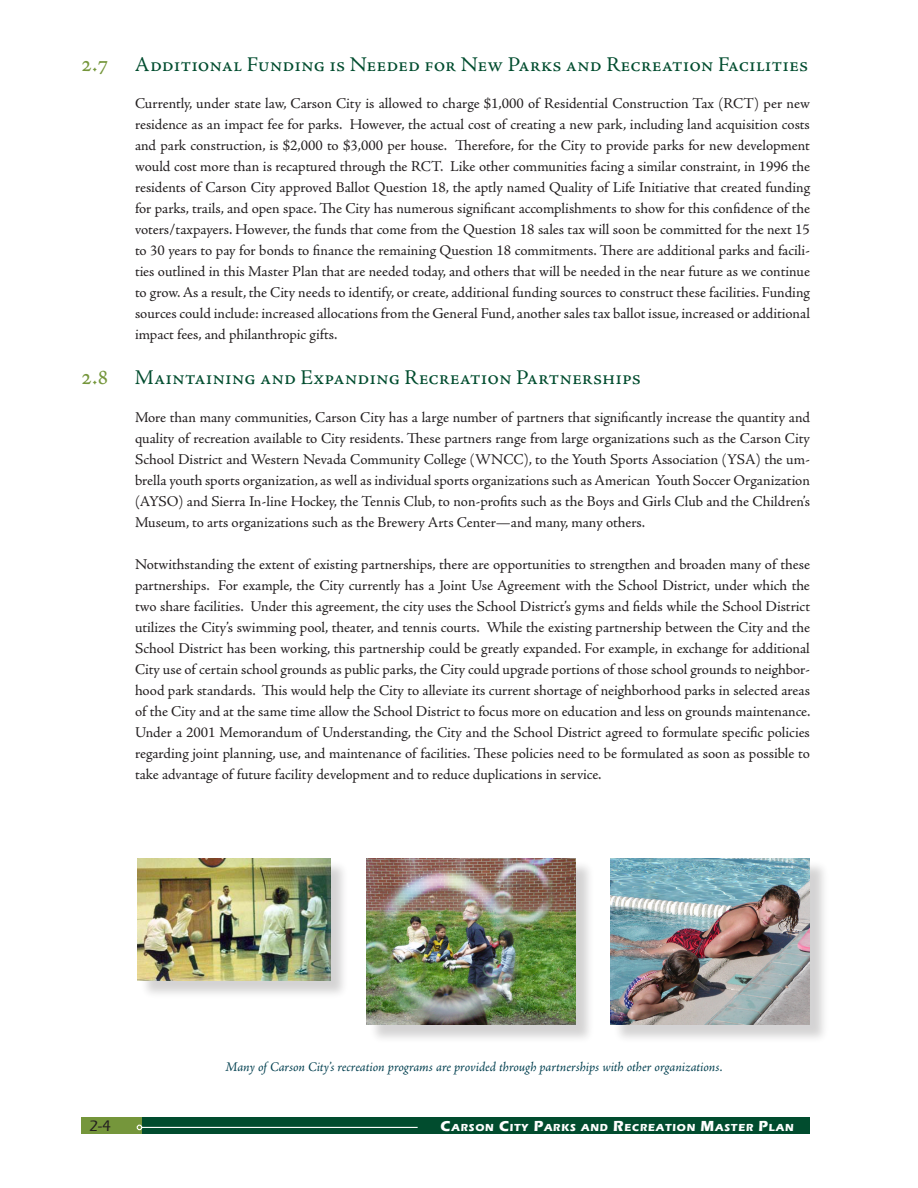
<style>
.page{position:relative;width:918px;height:1188px;background:#fff}
.page>*{position:absolute;margin:0;border:0;box-sizing:border-box;transform-origin:0 0}
.t1{font:21px "Adobe Jenson Pro";color:#014c2e}
.t2{font:500 15.75px "Eras ITC";color:#231f20}
.t3{font:15px/21px "Adobe Jenson Pro";color:#231f20;text-align:justify}
.t4{font:italic 13.5px "Adobe Jenson Pro";letter-spacing:-.005em;color:#003f4f}
.t5{font:700 10.5px "Eras ITC";letter-spacing:.07em;color:#fff}
.s1{font-size:24px;color:#75963b}
.s2{font-size:15px}
</style>
<div class="page">
<div style="left:81px;top:1118px;width:65px;height:16px;background:#75963b"></div>
<div style="left:142px;top:1118px;width:668px;height:16px;background:#014c2e"></div>
<hr style="left:142px;top:1127px;width:276px;height:1px;background:#fff">
<svg style="left:137px;top:1125px;width:5px;height:5px"></svg>
<div style="left:139px;top:860px;width:212px;height:140px;background:#231f20;opacity:.2"></div>
<img style="left:138px;top:858px;width:192px;height:122px">
<div style="left:368px;top:860px;width:227px;height:185px;background:#231f20;opacity:.2"></div>
<img style="left:367px;top:858px;width:208px;height:167px">
<div style="left:612px;top:860px;width:218px;height:185px;background:#231f20;opacity:.2"></div>
<img style="left:610px;top:858px;width:200px;height:167px">
<h1 class="t1" style="left:81px;top:53px;width:729px"><span class="s1">2.7</span> Additional Funding is Needed for New Parks and Recreation Facilities</h1>
<p class="t3" style="left:135px;top:94px;width:677px">Currently, under state law, Carson City is allowed to charge $1,000 of Residential Construction Tax (RCT) per new residence as an impact fee for parks. However, the actual cost of creating a new park, including land acquisition costs and park construction, is $2,000 to $3,000 per house. Therefore, for the City to provide parks for new development would cost more than is recaptured through the RCT. Like other communities facing a similar constraint, in 1996 the residents of Carson City approved Ballot Question 18, the aptly named Quality of Life Initiative that created funding for parks, trails, and open space. The City has numerous significant accomplishments to show for this confidence of the voters/taxpayers. However, the funds that come from the Question 18 sales tax will soon be committed for the next 15 to 30 years to pay for bonds to finance the remaining Question 18 commitments. There are additional parks and facili&shy;ties outlined in this Master Plan that are needed today, and others that will be needed in the near future as we continue to grow. As a result, the City needs to identify, or create, additional funding sources to construct these facilities. Funding sources could include: increased allocations from the General Fund, another sales tax ballot issue, increased or additional impact fees, and philanthropic gifts.</p>
<h1 class="t1" style="left:81px;top:366px;width:562px"><span class="s1">2.8</span> Maintaining and Expanding Recreation Partnerships</h1>
<p class="t3" style="left:135px;top:407px;width:677px">More than many communities, Carson City has a large number of partners that significantly increase the quantity and quality of recreation available to City residents. These partners range from large organizations such as the Carson City School District and Western Nevada Community College (WNCC), to the Youth Sports Association (YSA) the um&shy;brella youth sports organization, as well as individual sports organizations such as American Youth Soccer Organization (AYSO) and Sierra In-line Hockey, the Tennis Club, to non-profits such as the Boys and Girls Club and the Children’s Museum, to arts organizations such as the Brewery Arts Center—and many, many others.</p>
<p class="t3" style="left:135px;top:554px;width:677px">Notwithstanding the extent of existing partnerships, there are opportunities to strengthen and broaden many of these partnerships. For example, the City currently has a Joint Use Agreement with the School District, under which the two share facilities. Under this agreement, the city uses the School District’s gyms and fields while the School District utilizes the City’s swimming pool, theater, and tennis courts. While the existing partnership between the City and the School District has been working, this partnership could be greatly expanded. For example, in exchange for additional City use of certain school grounds as public parks, the City could upgrade portions of those school grounds to neighbor&shy;hood park standards. This would help the City to alleviate its current shortage of neighborhood parks in selected areas of the City and at the same time allow the School District to focus more on education and less on grounds maintenance.<br>Under a 2001 Memorandum of Understanding, the City and the School District agreed to formulate specific policies regarding joint planning, use, and maintenance of facilities. These policies need to be formulated as soon as possible to take advantage of future facility development and to reduce duplications in service.</p>
<p class="t4" style="left:225px;top:1059px;width:499px">Many of Carson City’s recreation programs are provided through partnerships with other organizations.</p>
<p class="t2" style="left:89px;top:1117px;width:23px">2-4</p>
<p class="t5" style="left:441px;top:1122px;width:355px"><span class="s2">C</span>ARSON <span class="s2">C</span>ITY <span class="s2">P</span>ARKS AND <span class="s2">R</span>ECREATION <span class="s2">M</span>ASTER <span class="s2">P</span>LAN</p>
</div>
